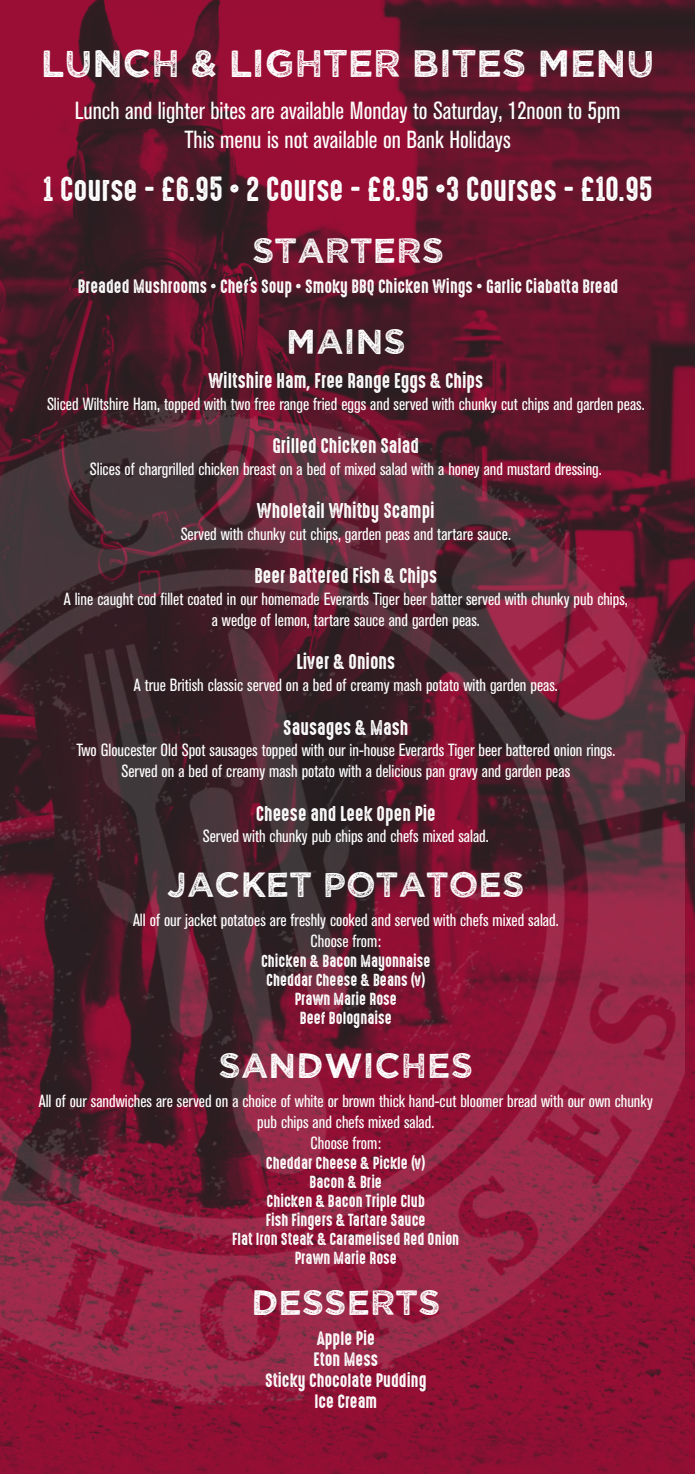
<style>
.page{position:relative;width:695px;height:1474px;background:#fff}
.page>*{position:absolute;margin:0;border:0;box-sizing:border-box;transform-origin:0 0}
.t1{font:38.5px "Wicked Grit";letter-spacing:-.01em;color:#fff}
.t2{font:35px "Wicked Grit";color:#fff}
.t3{font:31.5px "High Voltage Rough";color:#fff}
.t4{font:condensed 24.5px/29.4px "Akzidenz Grotesk BE";color:#fff;text-align:center}
.t5{font:19.25px "High Voltage Rough";color:#fff}
.t6{font:condensed 17.5px/21px "Akzidenz Grotesk BE";color:#fff;text-align:center}
.t7{font:17.5px/21px "High Voltage Rough";color:#fff;text-align:center}
.t8{font:15.75px/18.9px "High Voltage Rough";color:#fff;text-align:center}
</style>
<div class="page">
<img style="left:0;top:0;width:694px;height:1473px">
<img style="left:0;top:336px;width:684px;height:1137px">
<h1 class="t1" style="left:40px;top:38px;width:616px">LUNCH &amp; LIGHTER BITES MENU</h1>
<h3 class="t4" style="left:75px;top:97px;width:547px">Lunch and lighter bites are available Monday to Saturday, 12noon to 5pm<br>This menu is not available on Bank Holidays</h3>
<h3 class="t3" style="left:42px;top:171px;width:611px">1 Course - £6.95 • 2 Course - £8.95 •3 Courses - £10.95</h3>
<h2 class="t2" style="left:252px;top:228px;width:193px">STARTERS</h2>
<p class="t7" style="left:78px;top:277px;width:542px">Breaded Mushrooms • Chef’s Soup • Smoky BBQ Chicken Wings • Garlic Ciabatta Bread</p>
<h2 class="t2" style="left:286px;top:319px;width:121px">MAINS</h2>
<p class="t5" style="left:208px;top:370px;width:276px">Wiltshire Ham, Free Range Eggs &amp; Chips</p>
<p class="t6" style="left:47px;top:394px;width:599px">Sliced Wiltshire Ham, topped with two free range fried eggs and served with chunky cut chips and garden peas.</p>
<p class="t5" style="left:272px;top:435px;width:148px">Grilled Chicken Salad</p>
<p class="t6" style="left:90px;top:459px;width:513px">Slices of chargrilled chicken breast on a bed of mixed salad with a honey and mustard dressing.</p>
<p class="t5" style="left:257px;top:500px;width:179px">Wholetail Whitby Scampi</p>
<p class="t6" style="left:181px;top:524px;width:331px">Served with chunky cut chips, garden peas and tartare sauce.</p>
<p class="t5" style="left:254px;top:565px;width:184px">Beer Battered Fish &amp; Chips</p>
<p class="t6" style="left:64px;top:589px;width:565px">A line caught cod fillet coated in our homemade Everards Tiger beer batter served with chunky pub chips, a wedge of lemon, tartare sauce and garden peas.</p>
<p class="t5" style="left:296px;top:651px;width:100px">Liver &amp; Onions</p>
<p class="t6" style="left:134px;top:676px;width:425px">A true British classic served on a bed of creamy mash potato with garden peas.</p>
<p class="t5" style="left:283px;top:716px;width:127px">Sausages &amp; Mash</p>
<p class="t6" style="left:76px;top:741px;width:540px">Two Gloucester Old Spot sausages topped with our in-house Everards Tiger beer battered onion rings.<br>Served on a bed of creamy mash potato with a delicious pan gravy and garden peas</p>
<p class="t5" style="left:256px;top:802px;width:182px">Cheese and Leek Open Pie</p>
<p class="t6" style="left:203px;top:827px;width:287px">Served with chunky pub chips and chefs mixed salad.</p>
<h2 class="t2" style="left:167px;top:861px;width:359px">JACKET POTATOES</h2>
<p class="t6" style="left:133px;top:911px;width:427px">All of our jacket potatoes are freshly cooked and served with chefs mixed salad.<br>Choose from:</p>
<p class="t8" style="left:261px;top:952px;width:171px">Chicken &amp; Bacon Mayonnaise<br>Cheddar Cheese &amp; Beans (v)<br>Prawn Marie Rose<br>Beef Bolognaise</p>
<h2 class="t2" style="left:218px;top:1042px;width:256px">SANDWICHES</h2>
<p class="t6" style="left:39px;top:1091px;width:615px">All of our sandwiches are served on a choice of white or brown thick hand-cut bloomer bread with our own chunky pub chips and chefs mixed salad.<br>Choose from:</p>
<p class="t8" style="left:232px;top:1154px;width:228px">Cheddar Cheese &amp; Pickle (v)<br>Bacon &amp; Brie<br>Chicken &amp; Bacon Triple Club<br>Fish Fingers &amp; Tartare Sauce<br>Flat Iron Steak &amp; Caramelised Red Onion<br>Prawn Marie Rose</p>
<h2 class="t2" style="left:251px;top:1279px;width:191px">DESSERTS</h2>
<p class="t7" style="left:265px;top:1328px;width:163px">Apple Pie<br>Eton Mess<br>Sticky Chocolate Pudding<br>Ice Cream</p>
</div>
